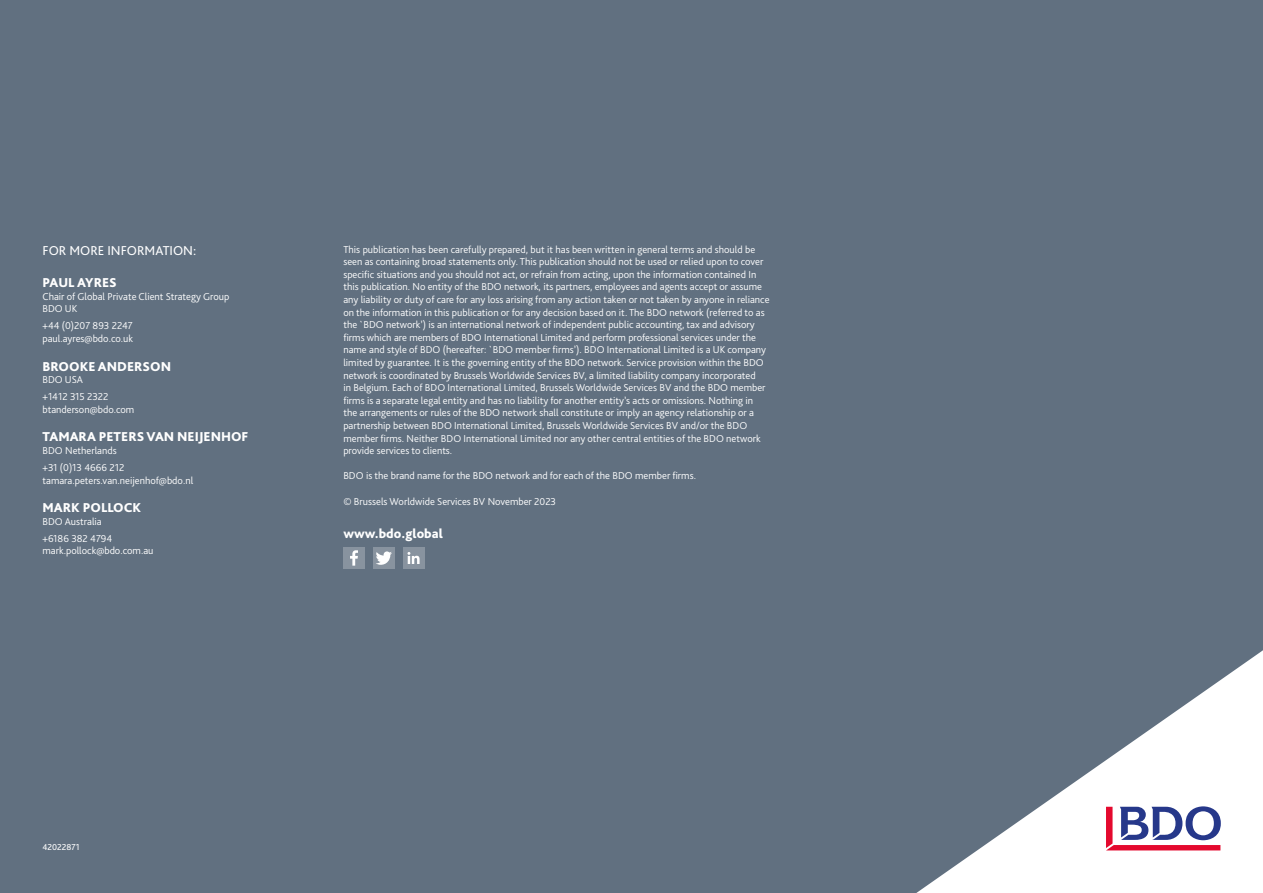
<style>
.page{position:relative;width:1263px;height:893px;background:#617080}
.page>*{position:absolute;margin:0;border:0;box-sizing:border-box;transform-origin:0 0}
.t1{font:800 13.5px "Bliss Pro";color:#fff}
.t2{font:13.5px "Bliss Pro";color:#fff}
.t3{font:300 10.5px/12.6px "Bliss Pro";color:#fff}
.t4{font:9px "Bliss Pro";color:#fff}
</style>
<div class="page">
<div style="left:403px;top:547px;width:21px;height:22px;background:#88939f"></div>
<svg style="left:407px;top:552px;width:13px;height:12px"></svg>
<div style="left:343px;top:547px;width:22px;height:22px;background:#88939f"></div>
<svg style="left:350px;top:550px;width:8px;height:16px"></svg>
<div style="left:373px;top:547px;width:21px;height:22px;background:#88939f"></div>
<svg style="left:376px;top:551px;width:16px;height:14px"></svg>
<svg style="left:916px;top:650px;width:347px;height:243px"></svg>
<svg style="left:1106px;top:806px;width:115px;height:44px;background:#b396b7"></svg>
<p class="t2" style="left:43px;top:242px;width:155px">FOR MORE INFORMATION:</p>
<p class="t1" style="left:43px;top:274px;width:76px">PAUL AYRES</p>
<p class="t3" style="left:43px;top:290px;width:188px">Chair of Global Private Client Strategy Group<br>BDO UK</p>
<p class="t3" style="left:43px;top:319px;width:92px">+44 (0)207 893 2247 paul.ayres@bdo.co.uk</p>
<p class="t1" style="left:43px;top:358px;width:130px">BROOKE ANDERSON</p>
<p class="t3" style="left:43px;top:371px;width:67px;line-height:16.8px">BDO USA +1412 315 2322</p>
<p class="t3" style="left:43px;top:403px;width:93px">btanderson@bdo.com</p>
<p class="t1" style="left:43px;top:429px;width:207px">TAMARA PETERS VAN NEIJENHOF</p>
<p class="t3" style="left:43px;top:442px;width:83px;line-height:16.8px">BDO Netherlands +31 (0)13 4666 212</p>
<p class="t3" style="left:43px;top:473px;width:152px">tamara.peters.van.neijenhof@bdo.nl</p>
<p class="t1" style="left:43px;top:499px;width:100px">MARK POLLOCK</p>
<p class="t3" style="left:43px;top:513px;width:71px;line-height:16.8px">BDO Australia +6186 382 4794</p>
<p class="t3" style="left:43px;top:544px;width:113px">mark.pollock@bdo.com.au</p>
<p class="t3" style="left:343px;top:243px;width:428px">This publication has been carefully prepared, but it has been written in general terms and should be seen as containing broad statements only. This publication should not be used or relied upon to cover specific situations and you should not act, or refrain from acting, upon the information contained In this publication. No entity of the BDO network, its partners, employees and agents accept or assume any liability or duty of care for any loss arising from any action taken or not taken by anyone in reliance on the information in this publication or for any decision based on it. The BDO network (referred to as the `BDO network’) is an international network of independent public accounting, tax and advisory firms which are members of BDO International Limited and perform professional services under the name and style of BDO (hereafter: `BDO member firms’). BDO International Limited is a UK company limited by guarantee. It is the governing entity of the BDO network. Service provision within the BDO network is coordinated by Brussels Worldwide Services BV, a limited liability company incorporated<br>in Belgium. Each of BDO International Limited, Brussels Worldwide Services BV and the BDO member firms is a separate legal entity and has no liability for another entity’s acts or omissions. Nothing in the arrangements or rules of the BDO network shall constitute or imply an agency relationship or a partnership between BDO International Limited, Brussels Worldwide Services BV and/or the BDO member firms. Neither BDO International Limited nor any other central entities of the BDO network provide services to clients.</p>
<p class="t3" style="left:343px;top:469px;width:354px">BDO is the brand name for the BDO network and for each of the BDO member firms.</p>
<p class="t3" style="left:343px;top:495px;width:214px">© Brussels Worldwide Services BV November 2023</p>
<p class="t1" style="left:343px;top:525px;width:101px">www.bdo.global</p>
<p class="t4" style="left:43px;top:842px;width:39px">42022871</p>
</div>
